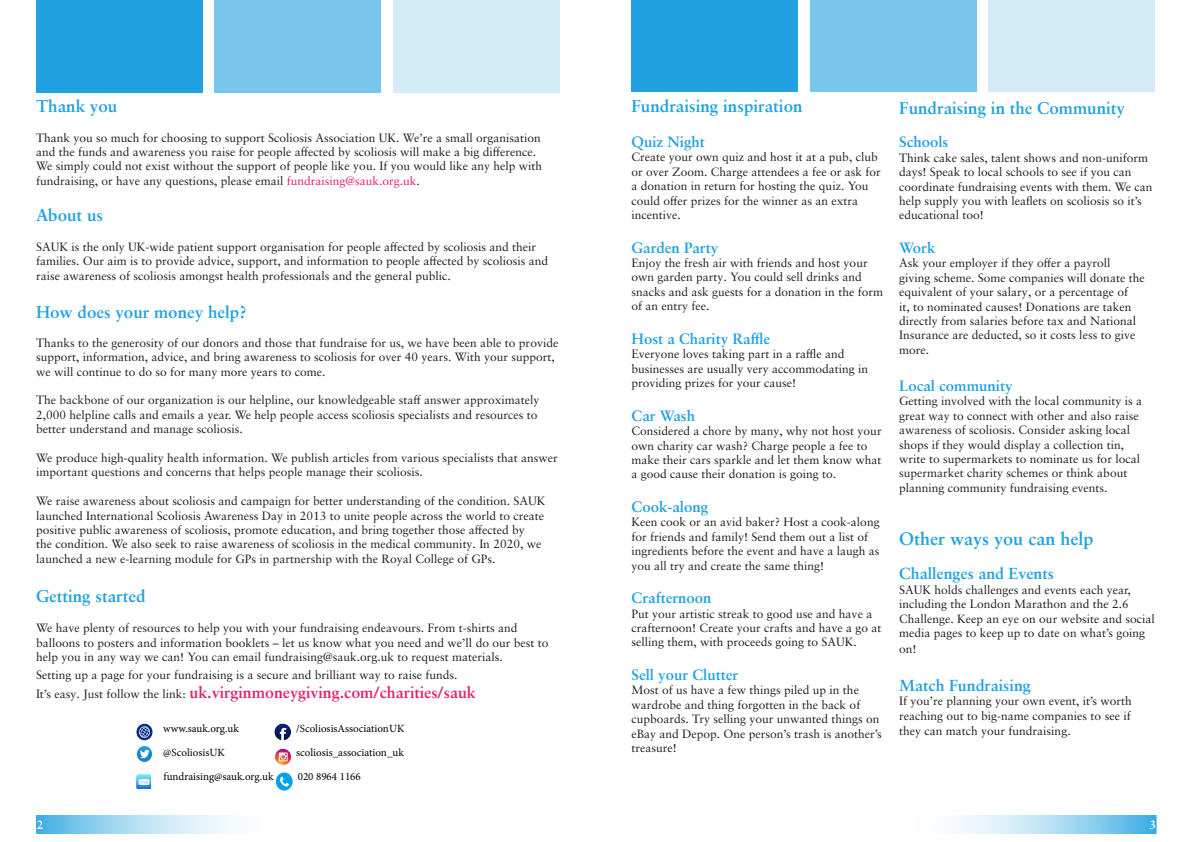
<style>
.page{position:relative;width:1191px;height:842px;background:#fff}
.page>*{position:absolute;margin:0;border:0;box-sizing:border-box;transform-origin:0 0}
.t1{font:700 18px "Sabon LT Pro";color:#21a1e0}
.t2{font:700 17px "Sabon LT Pro";color:#21a1e0}
.t3{font:700 16px "Sabon LT Pro";color:#e51e71}
.t4{font:700 16px "Sabon LT Pro";color:#21a1e0}
.t5{font:700 15px "Sabon LT Pro";color:#21a1e0}
.t6{font:12px/14.4px "Sabon LT Pro";color:#231f20}
.t7{font:700 12px "Sabon LT Pro";color:#fff}
.t8{font:11px "Minion Pro";color:#000}
.s1{color:#e51e71}
.s2{font-weight:400;font-size:12px;color:#231f20}
</style>
<div class="page">
<svg style="left:957px;top:815px;width:199px;height:19px;background:#a8daf2"></svg>
<svg style="left:37px;top:815px;width:195px;height:19px;background:#abdbf2"></svg>
<div style="left:36px;top:0;width:166px;height:92px;background:#21a1e0"></div>
<div style="left:631px;top:0;width:167px;height:91px;background:#21a1e0"></div>
<div style="left:214px;top:0;width:167px;height:92px;background:#79c6ec"></div>
<div style="left:810px;top:0;width:166px;height:91px;background:#79c6ec"></div>
<div style="left:393px;top:0;width:166px;height:92px;background:#d3ecf8"></div>
<div style="left:988px;top:0;width:167px;height:91px;background:#d3ecf8"></div>
<img style="left:136px;top:774px;width:14px;height:15px">
<img style="left:136px;top:745px;width:17px;height:17px;border-radius:8px">
<img style="left:274px;top:724px;width:17px;height:16px;border-radius:8px">
<img style="left:274px;top:748px;width:17px;height:17px;border-radius:8px">
<img style="left:136px;top:724px;width:17px;height:16px;border-radius:8px">
<img style="left:276px;top:772px;width:17px;height:19px">
<p class="t2" style="left:36px;top:95px;width:83px">Thank you</p>
<p class="t6" style="left:36px;top:130px;width:507px">Thank you so much for choosing to support Scoliosis Association UK. We’re a small organisation and the funds and awareness you raise for people affected by scoliosis will make a big difference.<br>We simply could not exist without the support of people like you. If you would like any help with fundraising, or have any questions, please email <span class="s1">fundraising@sauk.org.uk</span>.</p>
<p class="t2" style="left:36px;top:204px;width:69px">About us</p>
<p class="t6" style="left:36px;top:239px;width:514px">SAUK is the only UK-wide patient support organisation for people affected by scoliosis and their families. Our aim is to provide advice, support, and information to people affected by scoliosis and raise awareness of scoliosis amongst health professionals and the general public.</p>
<p class="t2" style="left:36px;top:301px;width:212px">How does your money help?</p>
<p class="t6" style="left:36px;top:335px;width:524px">Thanks to the generosity of our donors and those that fundraise for us, we have been able to provide support, information, advice, and bring awareness to scoliosis for over 40 years. With your support, we will continue to do so for many more years to come.</p>
<p class="t6" style="left:36px;top:393px;width:505px">The backbone of our organization is our helpline, our knowledgeable staff answer approximately<br>2,000 helpline calls and emails a year. We help people access scoliosis specialists and resources to better understand and manage scoliosis.</p>
<p class="t6" style="left:36px;top:450px;width:523px">We produce high-quality health information. We publish articles from various specialists that answer important questions and concerns that helps people manage their scoliosis.</p>
<p class="t6" style="left:36px;top:493px;width:511px">We raise awareness about scoliosis and campaign for better understanding of the condition. SAUK launched International Scoliosis Awareness Day in 2013 to unite people across the world to create positive public awareness of scoliosis, promote education, and bring together those affected by<br>the condition. We also seek to raise awareness of scoliosis in the medical community. In 2020, we launched a new e-learning module for GPs in partnership with the Royal College of GPs.</p>
<p class="t2" style="left:36px;top:586px;width:111px">Getting started</p>
<p class="t6" style="left:36px;top:621px;width:514px">We have plenty of resources to help you with your fundraising endeavours. From t-shirts and balloons to posters and information booklets – let us know what you need and we’ll do our best to help you in any way we can! You can email fundraising@sauk.org.uk to request materials.</p>
<p class="t6" style="left:36px;top:667px;width:423px">Setting up a page for your fundraising is a secure and brilliant way to raise funds.</p>
<p class="t3" style="left:36px;top:683px;width:441px"><span class="s2">It’s easy. Just follow the link:</span> uk.virginmoneygiving.com/charities/sauk</p>
<p class="t8" style="left:163px;top:721px;width:77px">www.sauk.org.uk</p>
<p class="t8" style="left:296px;top:721px;width:110px">/ScoliosisAssociationUK</p>
<p class="t8" style="left:163px;top:745px;width:63px">@ScoliosisUK</p>
<p class="t8" style="left:296px;top:745px;width:109px">scoliosis_association_uk</p>
<p class="t8" style="left:298px;top:769px;width:65px">020 8964 1166</p>
<p class="t8" style="left:163px;top:769px;width:112px">fundraising@sauk.org.uk</p>
<p class="t2" style="left:631px;top:96px;width:173px">Fundraising inspiration</p>
<p class="t5" style="left:631px;top:132px;width:75px">Quiz Night</p>
<p class="t6" style="left:631px;top:150px;width:251px">Create your own quiz and host it at a pub, club or over Zoom. Charge attendees a fee or ask for a donation in return for hosting the quiz. You could offer prizes for the winner as an extra incentive.</p>
<p class="t5" style="left:631px;top:238px;width:88px">Garden Party</p>
<p class="t6" style="left:631px;top:255px;width:253px">Enjoy the fresh air with friends and host your own garden party. You could sell drinks and snacks and ask guests for a donation in the form of an entry fee.</p>
<p class="t5" style="left:631px;top:329px;width:140px">Host a Charity Raffle</p>
<p class="t6" style="left:631px;top:347px;width:238px">Everyone loves taking part in a raffle and businesses are usually very accommodating in providing prizes for your cause!</p>
<p class="t5" style="left:631px;top:406px;width:65px">Car Wash</p>
<p class="t6" style="left:631px;top:423px;width:252px">Considered a chore by many, why not host your own charity car wash? Charge people a fee to make their cars sparkle and let them know what a good cause their donation is going to.</p>
<p class="t5" style="left:631px;top:497px;width:78px">Cook-along</p>
<p class="t6" style="left:631px;top:515px;width:250px">Keen cook or an avid baker? Host a cook-along for friends and family! Send them out a list of ingredients before the event and have a laugh as you all try and create the same thing!</p>
<p class="t5" style="left:631px;top:588px;width:82px">Crafternoon</p>
<p class="t6" style="left:631px;top:606px;width:252px">Put your artistic streak to good use and have a crafternoon! Create your crafts and have a go at selling them, with proceeds going to SAUK.</p>
<p class="t5" style="left:631px;top:665px;width:108px">Sell your Clutter</p>
<p class="t6" style="left:631px;top:683px;width:252px">Most of us have a few things piled up in the wardrobe and thing forgotten in the back of cupboards. Try selling your unwanted things on eBay and Depop. One person’s trash is another’s treasure!</p>
<p class="t2" style="left:899px;top:97px;width:227px">Fundraising in the Community</p>
<p class="t5" style="left:899px;top:133px;width:51px">Schools</p>
<p class="t6" style="left:899px;top:150px;width:255px">Think cake sales, talent shows and non-uniform days! Speak to local schools to see if you can coordinate fundraising events with them. We can help supply you with leaflets on scoliosis so it’s educational too!</p>
<p class="t5" style="left:899px;top:238px;width:38px">Work</p>
<p class="t6" style="left:899px;top:256px;width:247px">Ask your employer if they offer a payroll giving scheme. Some companies will donate the equivalent of your salary, or a percentage of<br>it, to nominated causes! Donations are taken directly from salaries before tax and National Insurance are deducted, so it costs less to give more.</p>
<p class="t5" style="left:899px;top:376px;width:115px">Local community</p>
<p class="t6" style="left:899px;top:394px;width:244px">Getting involved with the local community is a great way to connect with other and also raise awareness of scoliosis. Consider asking local shops if they would display a collection tin, write to supermarkets to nominate us for local supermarket charity schemes or think about planning community fundraising events.</p>
<p class="t1" style="left:899px;top:527px;width:196px">Other ways you can help</p>
<p class="t4" style="left:899px;top:564px;width:156px">Challenges and Events</p>
<p class="t6" style="left:899px;top:582px;width:257px">SAUK holds challenges and events each year, including the London Marathon and the 2.6<br>Challenge. Keep an eye on our website and social media pages to keep up to date on what’s going</p>
<p class="t6" style="left:899px;top:641px;width:19px">on!</p>
<p class="t4" style="left:899px;top:675px;width:133px">Match Fundraising</p>
<p class="t6" style="left:899px;top:694px;width:234px">If you’re planning your own event, it’s worth reaching out to big-name companies to see if</p>
<p class="t6" style="left:899px;top:724px;width:173px">they can match your fundraising.</p>
<p class="t7" style="left:37px;top:817px;width:8px">2</p>
<p class="t7" style="left:1149px;top:817px;width:8px">3</p>
</div>
